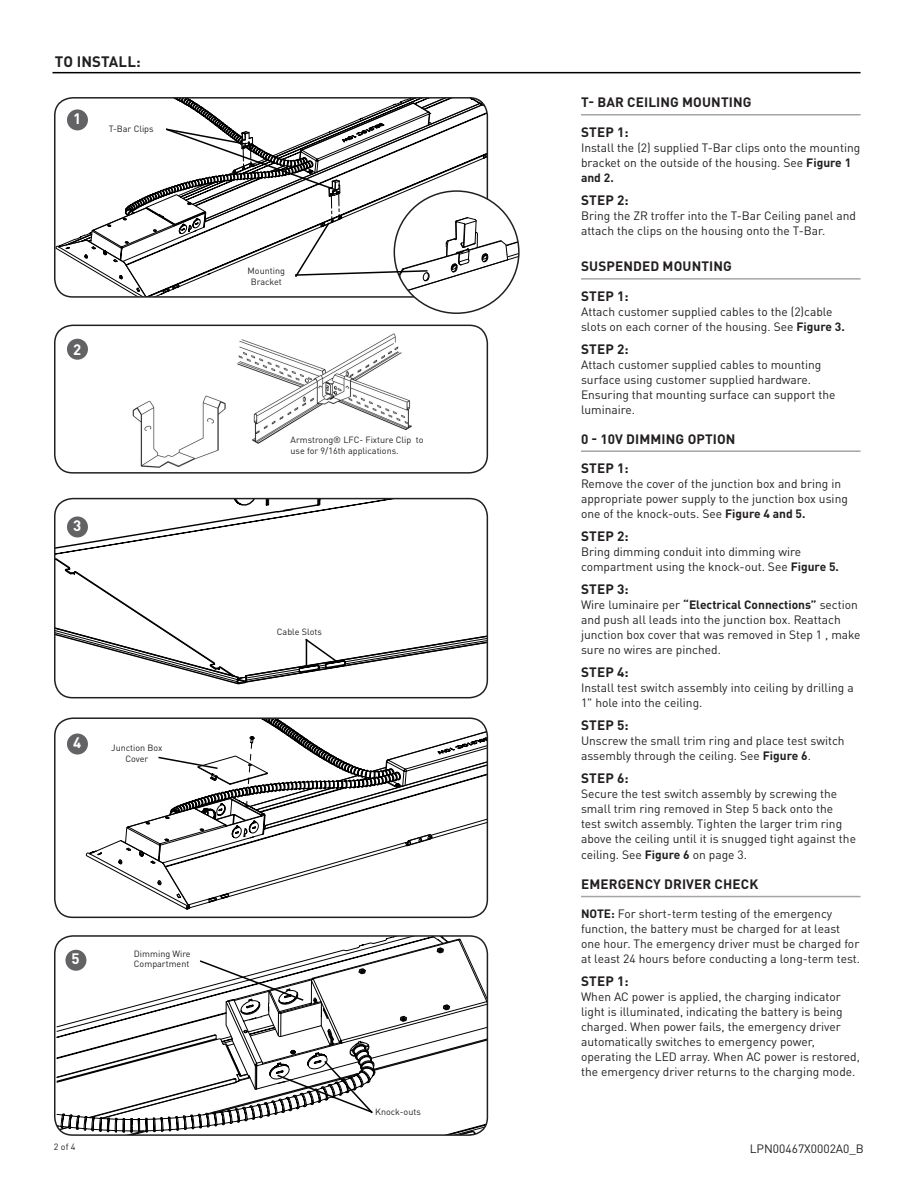
<style>
.page{position:relative;width:918px;height:1188px;background:#fff}
.page>*{position:absolute;margin:0;border:0;box-sizing:border-box;transform-origin:0 0}
.t1{font:700 15px "DINOT";letter-spacing:.01em;color:#231f20}
.t2{font:700 15px "DINOT";color:#fff}
.Heading{font:700 13.5px "DINOT";letter-spacing:.01em;color:#231f20}
.Step{font:700 13.5px "DINOT";letter-spacing:.01em;color:#231f20}
.Body_Text{font:12px/15px "DINOT";color:#231f20}
.Body_Text-2{font:9px/10.8px "DINOT";color:#231f20}
.s1{font-weight:700}
</style>
<div class="page">
<div style="left:54px;top:717px;width:434px;height:201px;border:2px solid #231f20;border-radius:18px"></div>
<div style="left:67px;top:734px;width:21px;height:21px;background:#636366;border-radius:50%"></div>
<svg style="left:85px;top:718px;width:402px;height:192px"></svg>
<hr style="left:581px;top:114px;width:280px;height:2px;background:#a4a5a9">
<hr style="left:581px;top:278px;width:280px;height:2px;background:#a4a5a9">
<hr style="left:581px;top:450px;width:280px;height:2px;background:#a4a5a9">
<hr style="left:581px;top:896px;width:280px;height:1px;background:#a4a5a9">
<svg style="left:55px;top:499px;width:432px;height:102px"></svg>
<div style="left:54px;top:498px;width:434px;height:200px;border:2px solid #231f20;border-radius:18px"></div>
<div style="left:67px;top:516px;width:21px;height:21px;background:#636366;border-radius:50%"></div>
<svg style="left:55px;top:601px;width:432px;height:97px"></svg>
<svg style="left:56px;top:936px;width:431px;height:199px"></svg>
<hr style="left:52px;top:72px;width:809px;height:1px;background:#000">
<svg style="left:55px;top:98px;width:464px;height:200px"></svg>
<img style="left:132px;top:333px;width:280px;height:135px">
<div style="left:54px;top:325px;width:434px;height:149px;border:2px solid #231f20;border-radius:18px"></div>
<div style="left:67px;top:339px;width:21px;height:21px;background:#636366;border-radius:50%"></div>
<p class="t1" style="left:55px;top:52px;width:87px">TO INSTALL:</p>
<p class="t2" style="left:73px;top:109px;width:10px">1</p>
<p class="Body_Text-2" style="left:109px;top:123px;width:47px">T-Bar Clips</p>
<p class="t2" style="left:73px;top:339px;width:10px">2</p>
<p class="t2" style="left:73px;top:516px;width:10px">3</p>
<p class="t2" style="left:73px;top:733px;width:10px">4</p>
<p class="Body_Text-2" style="left:111px;top:742px;width:53px;text-align:center">Junction Box<br>Cover</p>
<p class="Body_Text-2" style="left:248px;top:265px;width:39px">Mounting</p>
<p class="Body_Text-2" style="left:251px;top:276px;width:33px">Bracket</p>
<p class="Body_Text-2" style="left:291px;top:435px;width:135px">Armstrong® LFC- Fixture Clip to use for 9/16th applications.</p>
<p class="Body_Text-2" style="left:277px;top:627px;width:46px">Cable Slots</p>
<p class="t2" style="left:72px;top:949px;width:10px">5</p>
<p class="Body_Text-2" style="left:134px;top:948px;width:58px">Dimming Wire<br>Compartment</p>
<p class="Body_Text-2" style="left:375px;top:1106px;width:47px">Knock-outs</p>
<p class="Heading" style="left:581px;top:94px;width:172px">T- BAR CEILING MOUNTING</p>
<p class="Step" style="left:581px;top:123px;width:49px">STEP 1:</p>
<p class="Body_Text" style="left:581px;top:140px;width:281px">Install the (2) supplied T-Bar clips onto the mounting bracket on the outside of the housing. See <span class="s1">Figure 1 and 2.</span></p>
<p class="Step" style="left:581px;top:191px;width:49px">STEP 2:</p>
<p class="Body_Text" style="left:581px;top:208px;width:277px">Bring the ZR troffer into the T-Bar Ceiling panel and attach the clips on the housing onto the T-Bar.</p>
<p class="Heading" style="left:581px;top:258px;width:152px">SUSPENDED MOUNTING</p>
<p class="Step" style="left:581px;top:287px;width:49px">STEP 1:</p>
<p class="Body_Text" style="left:581px;top:304px;width:265px">Attach customer supplied cables to the (2)cable slots on each corner of the housing. See <span class="s1">Figure 3.</span></p>
<p class="Step" style="left:581px;top:340px;width:49px">STEP 2:</p>
<p class="Body_Text" style="left:581px;top:357px;width:256px">Attach customer supplied cables to mounting surface using customer supplied hardware.<br>Ensuring that mounting surface can support the luminaire.</p>
<p class="Heading" style="left:581px;top:430px;width:156px">0 - 10V DIMMING OPTION</p>
<p class="Step" style="left:581px;top:460px;width:49px">STEP 1:</p>
<p class="Body_Text" style="left:581px;top:476px;width:268px">Remove the cover of the junction box and bring in appropriate power supply to the junction box using one of the knock-outs. See <span class="s1">Figure 4 and 5.</span></p>
<p class="Step" style="left:581px;top:528px;width:49px">STEP 2:</p>
<p class="Body_Text" style="left:581px;top:544px;width:260px">Bring dimming conduit into dimming wire compartment using the knock-out. See <span class="s1">Figure 5.</span></p>
<p class="Step" style="left:581px;top:581px;width:49px">STEP 3:</p>
<p class="Body_Text" style="left:581px;top:597px;width:281px">Wire luminaire per <span class="s1">“Electrical Connections”</span> section and push all leads into the junction box. Reattach junction box cover that was removed in Step 1 , make sure no wires are pinched.</p>
<p class="Step" style="left:581px;top:664px;width:49px">STEP 4:</p>
<p class="Body_Text" style="left:581px;top:680px;width:274px">Install test switch assembly into ceiling by drilling a<br>1" hole into the ceiling.</p>
<p class="Step" style="left:581px;top:717px;width:49px">STEP 5:</p>
<p class="Body_Text" style="left:581px;top:733px;width:265px">Unscrew the small trim ring and place test switch assembly through the ceiling. See <span class="s1">Figure 6</span>.</p>
<p class="Step" style="left:581px;top:769px;width:49px">STEP 6:</p>
<p class="Body_Text" style="left:581px;top:786px;width:277px">Secure the test switch assembly by screwing the small trim ring removed in Step 5 back onto the test switch assembly. Tighten the larger trim ring above the ceiling until it is snugged tight against the</p>
<p class="Body_Text" style="left:581px;top:847px;width:168px">ceiling. See <span class="s1">Figure 6</span> on page 3.</p>
<p class="Heading" style="left:581px;top:875px;width:179px">EMERGENCY DRIVER CHECK</p>
<p class="Body_Text" style="left:581px;top:906px;width:281px"><span class="s1">NOTE:</span> For short-term testing of the emergency function, the battery must be charged for at least one hour. The emergency driver must be charged for at least 24 hours before conducting a long-term test.</p>
<p class="Step" style="left:581px;top:972px;width:49px">STEP 1:</p>
<p class="Body_Text" style="left:581px;top:988px;width:280px">When AC power is applied, the charging indicator light is illuminated, indicating the battery is being charged. When power fails, the emergency driver automatically switches to emergency power, operating the LED array. When AC power is restored, the emergency driver returns to the charging mode.</p>
<p class="Body_Text-2" style="left:54px;top:1142px;width:23px">2 of 4</p>
<p class="Body_Text" style="left:750px;top:1141px;width:116px">LPN00467X0002A0_B</p>
</div>
